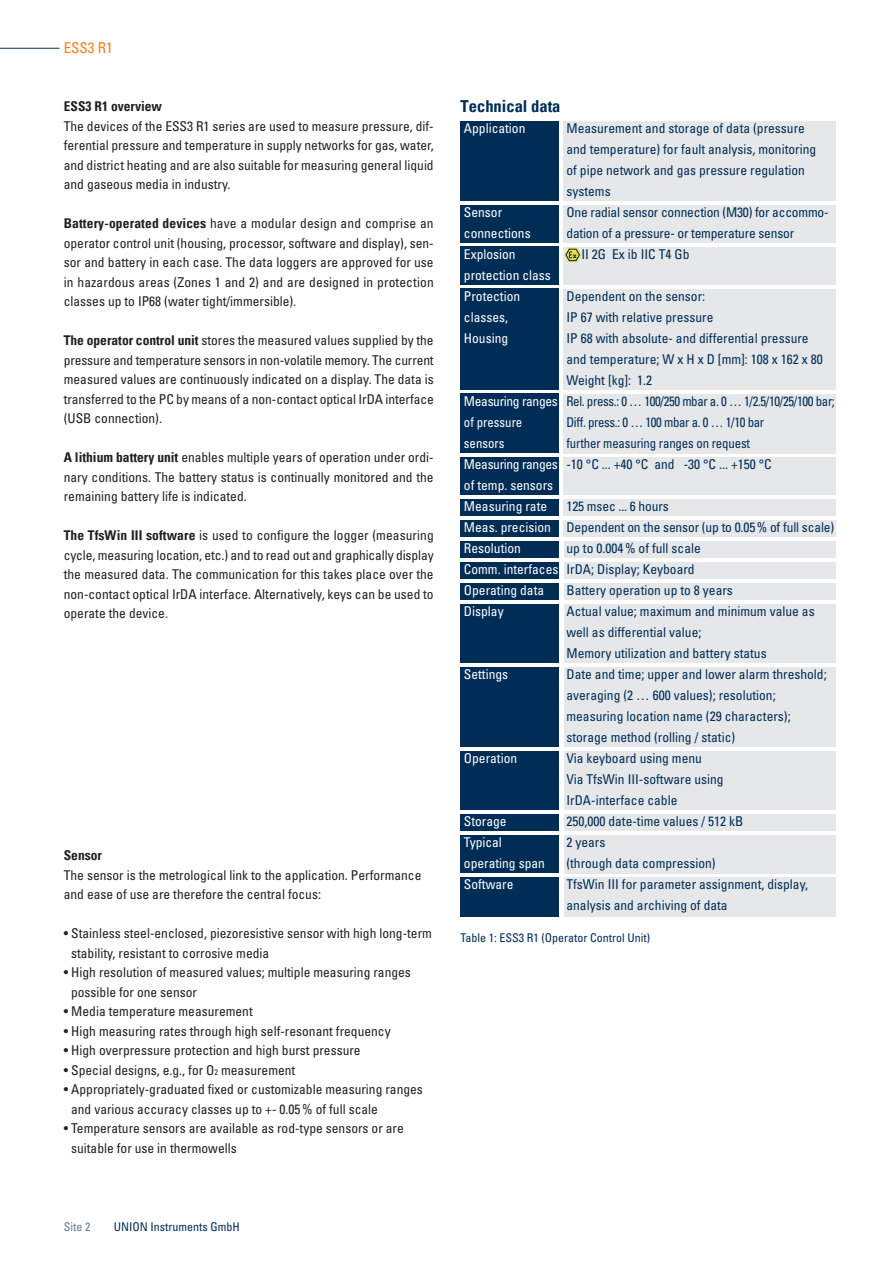
<style>
.page{position:relative;width:893px;height:1263px;background:#fff}
.page>*{position:absolute;margin:0;border:0;box-sizing:border-box;transform-origin:0 0}
.t1{font:700 condensed 16.5px "Univers";color:#002d56}
.t2{font:condensed 15px "Univers";color:#f58220}
.t3{font:condensed 13.5px/19.5px "Univers";color:#231f20}
.t4{font:condensed 13.5px/21px "Univers";color:#002d56}
.t5{font:condensed 13.5px/21px "Univers";color:#fff}
.t6{font:700 condensed 13.5px "Univers";color:#231f20}
.t7{font:condensed 12px "Univers";color:#002d56}
.t8{font:condensed 12px "Univers";color:#62799a}
.s1{font-weight:700}
.s2{font-size:8.1px}
</style>
<div class="page">
<hr style="left:0;top:48px;width:60px;height:1px;background:#002d56">
<div style="left:461px;top:121px;width:98px;height:63px;background:#002d56"></div>
<div style="left:564px;top:121px;width:272px;height:63px;background:#e6e7e9"></div>
<div style="left:564px;top:184px;width:272px;height:17px;background:#e6e7e9"></div>
<div style="left:564px;top:205px;width:272px;height:22px;background:#e6e7e9"></div>
<div style="left:564px;top:226px;width:272px;height:17px;background:#e6e7e9"></div>
<div style="left:564px;top:247px;width:272px;height:29px;background:#e6e7e9"></div>
<div style="left:564px;top:268px;width:272px;height:17px;background:#e6e7e9"></div>
<div style="left:564px;top:289px;width:272px;height:91px;background:#e6e7e9"></div>
<div style="left:564px;top:373px;width:272px;height:17px;background:#e6e7e9"></div>
<div style="left:564px;top:394px;width:272px;height:25px;background:#e6e7e9"></div>
<div style="left:564px;top:415px;width:272px;height:25px;background:#e6e7e9"></div>
<div style="left:564px;top:478px;width:272px;height:17px;background:#e6e7e9"></div>
<div style="left:564px;top:437px;width:272px;height:16px;background:#e6e7e9"></div>
<div style="left:564px;top:457px;width:272px;height:26px;background:#e6e7e9"></div>
<div style="left:564px;top:499px;width:272px;height:17px;background:#e6e7e9"></div>
<div style="left:564px;top:520px;width:272px;height:17px;background:#e6e7e9"></div>
<div style="left:461px;top:184px;width:98px;height:17px;background:#002d56"></div>
<div style="left:461px;top:205px;width:98px;height:22px;background:#002d56"></div>
<div style="left:461px;top:226px;width:98px;height:17px;background:#002d56"></div>
<div style="left:461px;top:247px;width:98px;height:23px;background:#002d56"></div>
<div style="left:461px;top:268px;width:98px;height:17px;background:#002d56"></div>
<div style="left:461px;top:289px;width:98px;height:87px;background:#002d56"></div>
<div style="left:461px;top:373px;width:98px;height:17px;background:#002d56"></div>
<div style="left:461px;top:394px;width:98px;height:24px;background:#002d56"></div>
<div style="left:461px;top:415px;width:98px;height:24px;background:#002d56"></div>
<div style="left:461px;top:478px;width:98px;height:17px;background:#002d56"></div>
<div style="left:461px;top:436px;width:98px;height:17px;background:#002d56"></div>
<div style="left:461px;top:457px;width:98px;height:23px;background:#002d56"></div>
<div style="left:461px;top:499px;width:98px;height:17px;background:#002d56"></div>
<div style="left:461px;top:520px;width:98px;height:17px;background:#002d56"></div>
<div style="left:461px;top:541px;width:98px;height:17px;background:#002d56"></div>
<div style="left:564px;top:541px;width:272px;height:17px;background:#e6e7e9"></div>
<div style="left:564px;top:562px;width:272px;height:17px;background:#e6e7e9"></div>
<div style="left:564px;top:583px;width:272px;height:17px;background:#e6e7e9"></div>
<div style="left:564px;top:604px;width:272px;height:29px;background:#e6e7e9"></div>
<div style="left:564px;top:625px;width:272px;height:35px;background:#e6e7e9"></div>
<div style="left:564px;top:646px;width:272px;height:17px;background:#e6e7e9"></div>
<div style="left:564px;top:667px;width:272px;height:72px;background:#e6e7e9"></div>
<div style="left:564px;top:730px;width:272px;height:17px;background:#e6e7e9"></div>
<div style="left:564px;top:751px;width:272px;height:48px;background:#e6e7e9"></div>
<div style="left:564px;top:793px;width:272px;height:17px;background:#e6e7e9"></div>
<div style="left:564px;top:814px;width:272px;height:17px;background:#e6e7e9"></div>
<div style="left:564px;top:877px;width:272px;height:40px;background:#e6e7e9"></div>
<div style="left:564px;top:835px;width:272px;height:23px;background:#e6e7e9"></div>
<div style="left:564px;top:857px;width:272px;height:17px;background:#e6e7e9"></div>
<div style="left:461px;top:562px;width:98px;height:17px;background:#002d56"></div>
<div style="left:461px;top:583px;width:98px;height:17px;background:#002d56"></div>
<div style="left:461px;top:604px;width:98px;height:28px;background:#002d56"></div>
<div style="left:461px;top:625px;width:98px;height:31px;background:#002d56"></div>
<div style="left:461px;top:646px;width:98px;height:17px;background:#002d56"></div>
<div style="left:461px;top:667px;width:98px;height:71px;background:#002d56"></div>
<div style="left:461px;top:730px;width:98px;height:17px;background:#002d56"></div>
<div style="left:461px;top:751px;width:98px;height:48px;background:#002d56"></div>
<div style="left:461px;top:793px;width:98px;height:17px;background:#002d56"></div>
<div style="left:461px;top:814px;width:98px;height:17px;background:#002d56"></div>
<div style="left:461px;top:877px;width:98px;height:40px;background:#002d56"></div>
<div style="left:461px;top:835px;width:98px;height:22px;background:#002d56"></div>
<div style="left:461px;top:856px;width:98px;height:17px;background:#002d56"></div>
<img style="left:564px;top:247px;width:17px;height:16px">
<p class="t2" style="left:64px;top:43px;width:51px">ESS3 R1</p>
<p class="t6" style="left:64px;top:98px;width:100px">ESS3 R1 overview</p>
<p class="t3" style="left:64px;top:117px;width:371px;text-align:justify">The devices of the ESS3 R1 series are used to measure pressure, dif&shy;ferential pressure and temperature in supply networks for gas, water, and district heating and are also suitable for measuring general liquid and gaseous media in industry.</p>
<p class="t3" style="left:64px;top:215px;width:371px;text-align:justify"><span class="s1">Battery-operated devices</span> have a modular design and comprise an operator control unit (housing, processor, software and display), sen&shy;sor and battery in each case. The data loggers are approved for use in hazardous areas (Zones 1 and 2) and are designed in protection classes up to IP68 (water tight/immersible).</p>
<p class="t3" style="left:64px;top:332px;width:371px;text-align:justify"><span class="s1">The operator control unit</span> stores the measured values supplied by the pressure and temperature sensors in non-volatile memory. The current measured values are continuously indicated on a display. The data is transferred to the PC by means of a non-contact optical IrDA interface (USB connection).</p>
<p class="t3" style="left:64px;top:449px;width:371px;text-align:justify"><span class="s1">A lithium battery unit</span> enables multiple years of operation under ordi&shy;nary conditions. The battery status is continually monitored and the remaining battery life is indicated.</p>
<p class="t3" style="left:64px;top:527px;width:371px;text-align:justify"><span class="s1">The TfsWin III software</span> is used to configure the logger (measuring cycle, measuring location, etc.) and to read out and graphically display the measured data. The communication for this takes place over the non-contact optical IrDA interface. Alternatively, keys can be used to operate the device.</p>
<p class="t6" style="left:64px;top:847px;width:40px">Sensor</p>
<p class="t3" style="left:64px;top:866px;width:359px">The sensor is the metrological link to the application. Performance and ease of use are therefore the central focus:</p>
<p class="t3" style="left:71px;top:925px;width:362px;text-indent:-7px">• Stainless steel-enclosed, piezoresistive sensor with high long-term stability, resistant to corrosive media</p>
<p class="t3" style="left:71px;top:964px;width:341px;text-indent:-7px">• High resolution of measured values; multiple measuring ranges possible for one sensor</p>
<p class="t3" style="left:64px;top:1003px;width:190px">• Media temperature measurement</p>
<p class="t3" style="left:64px;top:1022px;width:328px">• High measuring rates through high self-resonant frequency</p>
<p class="t3" style="left:64px;top:1042px;width:298px">• High overpressure protection and high burst pressure</p>
<p class="t3" style="left:64px;top:1061px;width:233px">• Special designs, e.g., for O<span class="s2">2</span> measurement</p>
<p class="t3" style="left:71px;top:1081px;width:353px;text-indent:-7px">• Appropriately-graduated fixed or customizable measuring ranges and various accuracy classes up to +- 0.05 % of full scale</p>
<p class="t3" style="left:71px;top:1120px;width:334px;text-indent:-7px">• Temperature sensors are available as rod-type sensors or are suitable for use in thermowells</p>
<p class="t1" style="left:461px;top:96px;width:101px">Technical data</p>
<p class="t5" style="left:464px;top:119px;width:63px">Application</p>
<p class="t5" style="left:464px;top:203px;width:88px">Sensor connections<br>Explosion protection class<br>Protection classes,<br>Housing</p>
<p class="t5" style="left:464px;top:392px;width:96px">Measuring ranges of pressure sensors<br>Measuring ranges of temp. sensors<br>Measuring rate<br>Meas. precision<br>Resolution<br>Comm. interfaces<br>Operating data<br>Display</p>
<p class="t5" style="left:464px;top:665px;width:46px">Settings</p>
<p class="t5" style="left:464px;top:749px;width:55px">Operation</p>
<p class="t5" style="left:464px;top:812px;width:82px">Storage<br>Typical operating span<br>Software</p>
<p class="t4" style="left:566px;top:119px;width:240px">Measurement and storage of data (pressure</p>
<p class="t4" style="left:566px;top:140px;width:251px">and temperature) for fault analysis, monitoring</p>
<p class="t4" style="left:566px;top:161px;width:240px">of pipe network and gas pressure regulation</p>
<p class="t4" style="left:566px;top:182px;width:46px">systems</p>
<p class="t4" style="left:566px;top:203px;width:264px">One radial sensor connection (M30) for accommo-</p>
<p class="t4" style="left:566px;top:224px;width:229px">dation of a pressure- or temperature sensor</p>
<p class="t4" style="left:581px;top:245px;width:109px">II 2G Ex ib IIC T4 Gb</p>
<p class="t4" style="left:566px;top:287px;width:270px">Dependent on the sensor:<br>IP 67 with relative pressure<br>IP 68 with absolute- and differential pressure<br>and temperature; W x H x D [mm]: 108 x 162 x 80<br>Weight [kg]: 1.2<br>Rel. press.: 0 … 100/250 mbar a. 0 … 1/2.5/10/25/100 bar; Diff. press.: 0 … 100 mbar a. 0 … 1/10 bar<br>further measuring ranges on request<br>-10 °C ... +40 °C and -30 °C ... +150 °C</p>
<p class="t4" style="left:566px;top:497px;width:269px">125 msec ... 6 hours<br>Dependent on the sensor (up to 0.05 % of full scale) up to 0.004 % of full scale<br>IrDA; Display; Keyboard<br>Battery operation up to 8 years<br>Actual value; maximum and minimum value as well as differential value;<br>Memory utilization and battery status<br>Date and time; upper and lower alarm threshold; averaging (2 … 600 values); resolution; measuring location name (29 characters); storage method (rolling / static)<br>Via keyboard using menu<br>Via TfsWin III-software using<br>IrDA-interface cable<br>250,000 date-time values / 512 kB<br>2 years<br>(through data compression)<br>TfsWin III for parameter assignment, display, analysis and archiving of data</p>
<p class="t7" style="left:461px;top:933px;width:191px">Table 1: ESS3 R1 (Operator Control Unit)</p>
<p class="t8" style="left:64px;top:1222px;width:28px">Site 2</p>
<p class="t7" style="left:114px;top:1222px;width:127px">UNION Instruments GmbH</p>
</div>
